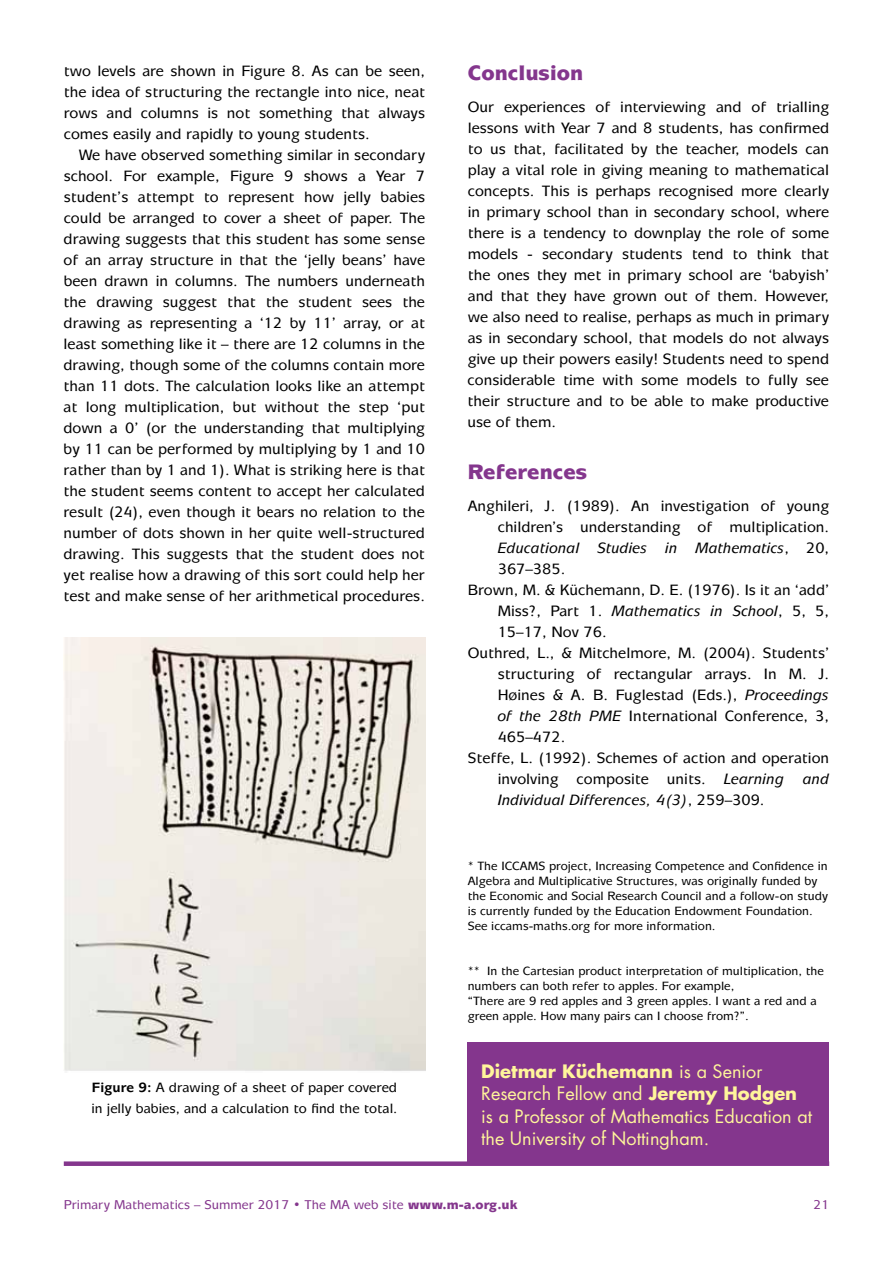
<style>
.page{position:relative;width:893px;height:1263px;background:#fff}
.page>*{position:absolute;margin:0;border:0;box-sizing:border-box;transform-origin:0 0}
.t1{font:900 21px "Mixage IT Cby BT";color:#84368d}
.t2{font:18px/22.5px "Futura LT";color:#fff59b}
.t3{font:500 15px/21px "Mixage IT Cby BT";color:#000;text-align:justify}
.t4{font:italic 500 15px "Mixage IT Cby BT";color:#000}
.t5{font:500 13.5px/21px "Mixage IT Cby BT";color:#000}
.t6{font:500 12.75px "Mixage IT Cby BT";color:#84368d}
.t7{font:500 12px/15px "Mixage IT Cby BT";color:#000}
.s1{font-weight:700}
.s2{font-style:normal}
.s3{font-style:italic}
.s4{font-weight:900}
</style>
<div class="page">
<img style="left:64px;top:638px;width:361px;height:433px">
<div style="left:64px;top:1161px;width:765px;height:5px;background:#84368d"></div>
<div style="left:468px;top:1042px;width:361px;height:122px;background:#84368d"></div>
<p class="t3" style="left:64px;top:60px;width:363px">two levels are shown in Figure 8. As can be seen, the idea of structuring the rectangle into nice, neat rows and columns is not something that always comes easily and rapidly to young students.</p>
<p class="t3" style="left:63px;top:144px;width:363px;text-indent:15px">We have observed something similar in secondary school. For example, Figure 9 shows a Year 7 student’s attempt to represent how jelly babies could be arranged to cover a sheet of paper. The drawing suggests that this student has some sense of an array structure in that the ‘jelly beans’ have been drawn in columns. The numbers underneath the drawing suggest that the student sees the drawing as representing a ‘12 by 11’ array, or at least something like it – there are 12 columns in the drawing, though some of the columns contain more than 11 dots. The calculation looks like an attempt at long multiplication, but without the step ‘put down a 0’ (or the understanding that multiplying by 11 can be performed by multiplying by 1 and 10 rather than by 1 and 1). What is striking here is that the student seems content to accept her calculated result (24), even though it bears no relation to the number of dots shown in her quite well-structured drawing. This suggests that the student does not yet realise how a drawing of this sort could help her test and make sense of her arithmetical procedures.</p>
<p class="t5" style="left:92px;top:1077px;width:307px"><span class="s1">Figure 9:</span> A drawing of a sheet of paper covered in jelly babies, and a calculation to find the total.</p>
<h1 class="t1" style="left:468px;top:60px;width:117px">Conclusion</h1>
<p class="t3" style="left:468px;top:96px;width:363px">Our experiences of interviewing and of trialling lessons with Year 7 and 8 students, has confirmed to us that, facilitated by the teacher, models can play a vital role in giving meaning to mathematical concepts. This is perhaps recognised more clearly in primary school than in secondary school, where there is a tendency to downplay the role of some models - secondary students tend to think that the ones they met in primary school are ‘babyish’ and that they have grown out of them. However, we also need to realise, perhaps as much in primary as in secondary school, that models do not always give up their powers easily! Students need to spend considerable time with some models to fully see their structure and to be able to make productive use of them.</p>
<h1 class="t1" style="left:468px;top:459px;width:121px">References</h1>
<p class="t3" style="left:468px;top:495px;width:363px">Anghileri, J. (1989). An investigation of young</p>
<p class="t3" style="left:498px;top:516px;width:333px">children’s understanding of multiplication.</p>
<p class="t4" style="left:498px;top:539px;width:333px">Educational Studies in Mathematics<span class="s2">, 20,</span></p>
<p class="t3" style="left:498px;top:558px;width:69px">367–385.</p>
<p class="t3" style="left:468px;top:579px;width:363px">Brown, M. &amp; Küchemann, D. E. (1976). Is it an ‘add’</p>
<p class="t4" style="left:498px;top:602px;width:333px"><span class="s2">Miss?, Part 1.</span> Mathematics in School<span class="s2">, 5, 5,</span></p>
<p class="t3" style="left:498px;top:621px;width:111px">15–17, Nov 76.</p>
<p class="t3" style="left:468px;top:642px;width:363px">Outhred, L., &amp; Mitchelmore, M. (2004). Students’</p>
<p class="t3" style="left:498px;top:663px;width:333px">structuring of rectangular arrays. In M. J.</p>
<p class="t3" style="left:498px;top:684px;width:333px">Høines &amp; A. B. Fuglestad (Eds.), <span class="s3">Proceedings</span></p>
<p class="t3" style="left:498px;top:705px;width:333px"><span class="s3">of the 28th PME</span> International Conference, 3,</p>
<p class="t3" style="left:498px;top:726px;width:69px">465–472.</p>
<p class="t3" style="left:468px;top:747px;width:363px">Steffe, L. (1992). Schemes of action and operation</p>
<p class="t3" style="left:498px;top:768px;width:333px">involving composite units. <span class="s3">Learning and</span></p>
<p class="t4" style="left:498px;top:791px;width:268px">Individual Differences, 4(3)<span class="s2">, 259–309.</span></p>
<p class="t7" style="left:468px;top:858px;width:362px">* The ICCAMS project, Increasing Competence and Confidence in Algebra and Multiplicative Structures, was originally funded by the Economic and Social Research Council and a follow-on study is currently funded by the Education Endowment Foundation.<br>See iccams-maths.org for more information.</p>
<p class="t7" style="left:468px;top:963px;width:358px">** In the Cartesian product interpretation of multiplication, the numbers can both refer to apples. For example,<br>“There are 9 red apples and 3 green apples. I want a red and a green apple. How many pairs can I choose from?”.</p>
<p class="t2" style="left:481px;top:1060px;width:332px"><span class="s1">Dietmar Küchemann</span> is a Senior Research Fellow and <span class="s1">Jeremy Hodgen </span>is a Professor of Mathematics Education at the University of Nottingham.</p>
<p class="t6" style="left:64px;top:1197px;width:456px">Primary Mathematics – Summer 2017 • The MA web site <span class="s4">www.m-a.org.uk</span></p>
<p class="t6" style="left:813px;top:1197px;width:17px">21</p>
</div>
